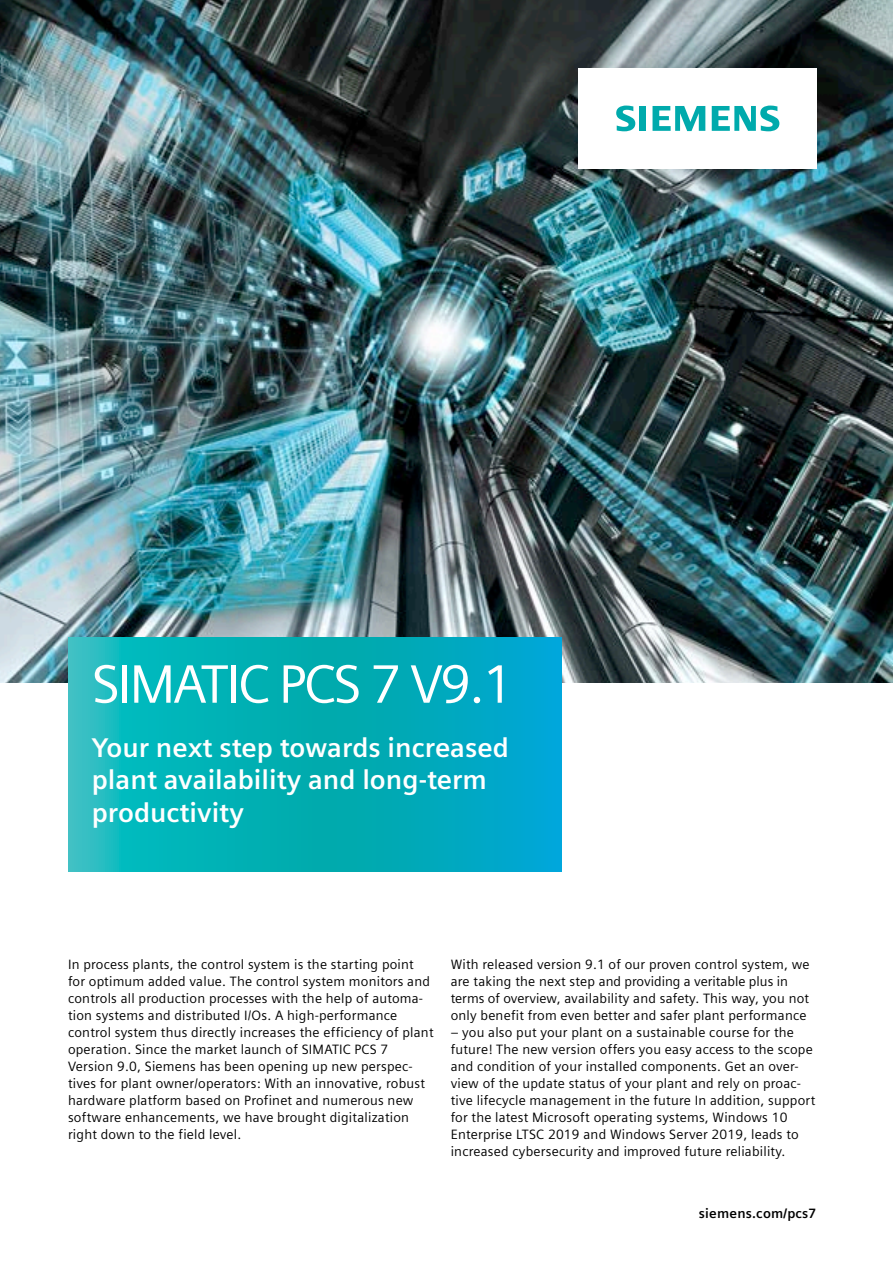
<style>
.page{position:relative;width:893px;height:1263px;background:#fff}
.page>*{position:absolute;margin:0;border:0;box-sizing:border-box;transform-origin:0 0}
.t1{font:54px "Siemens Sans Global";letter-spacing:-.04em;color:#fff}
.t2{font:700 27px/32.4px "Siemens Sans Global";color:#fff}
.t3{font:13.5px/17px "Siemens Sans Global";letter-spacing:.015em;color:#000}
.t4{font:700 13.5px "Siemens Sans Global";letter-spacing:.015em;color:#000}
</style>
<div class="page">
<img style="left:0;top:0;width:893px;height:682px">
<svg style="left:68px;top:637px;width:493px;height:235px;background:#04aebb"></svg>
<div style="left:578px;top:68px;width:238px;height:101px;background:#fff"></div>
<svg style="left:616px;top:106px;width:30px;height:25px"></svg>
<svg style="left:652px;top:106px;width:53px;height:25px"></svg>
<svg style="left:712px;top:106px;width:67px;height:25px"></svg>
<h1 class="t1" style="left:92px;top:644px;width:423px">SIMATIC PCS 7 V9.1</h1>
<h2 class="t2" style="left:92px;top:731px;width:419px">Your next step towards increased plant availability and long-term productivity</h2>
<p class="t3" style="left:68px;top:956px;width:367px">In process plants, the control system is the starting point for optimum added value. The control system monitors and controls all production processes with the help of automa&shy;tion systems and distributed I/Os. A high-performance control system thus directly increases the efficiency of plant operation. Since the market launch of SIMATIC PCS 7<br>Version 9.0, Siemens has been opening up new perspec&shy;tives for plant owner/operators: With an innovative, robust hardware platform based on Profinet and numerous new software enhancements, we have brought digitalization right down to the field level.</p>
<p class="t3" style="left:451px;top:956px;width:360px">With released version 9.1 of our proven control system, we are taking the next step and providing a veritable plus in terms of overview, availability and safety. This way, you not only benefit from even better and safer plant performance</p>
<p class="t3" style="left:451px;top:1024px;width:366px">– you also put your plant on a sustainable course for the future! The new version offers you easy access to the scope and condition of your installed components. Get an over&shy;view of the update status of your plant and rely on proac&shy;tive lifecycle management in the future In addition, support for the latest Microsoft operating systems, Windows 10<br>Enterprise LTSC 2019 and Windows Server 2019, leads to increased cybersecurity and improved future reliability.</p>
<p class="t4" style="left:699px;top:1205px;width:119px">siemens.com/pcs7</p>
</div>
